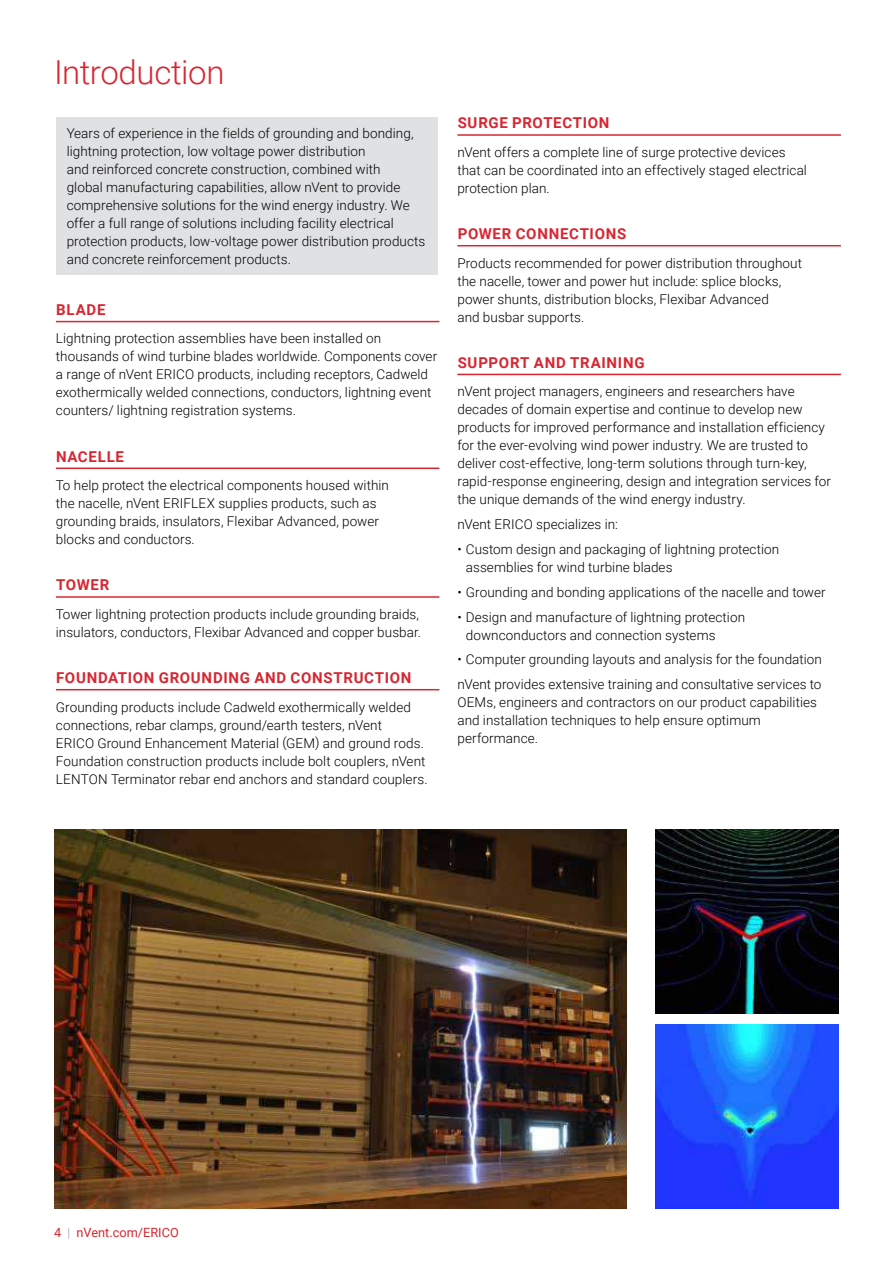
<style>
.page{position:relative;width:893px;height:1263px;background:#fff}
.page>*{position:absolute;margin:0;border:0;box-sizing:border-box;transform-origin:0 0}
.t1{font:300 33px "Roboto";letter-spacing:-.01em;color:#d82631}
.t2{font:700 15px "Roboto";letter-spacing:.05em;color:#d82631}
.t3{font:300 13.5px/18px "Roboto";letter-spacing:.005em;color:#000}
.t4{font:12.75px "Roboto";color:#d82631}
.s1{font-weight:300;color:#90959e}
</style>
<div class="page">
<hr style="left:56px;top:321px;width:383px;height:1px;background:#d82631">
<hr style="left:56px;top:467px;width:383px;height:2px;background:#d82631">
<hr style="left:56px;top:596px;width:383px;height:2px;background:#d82631">
<hr style="left:56px;top:689px;width:383px;height:1px;background:#d82631">
<div style="left:56px;top:117px;width:382px;height:158px;background:#e0e1e3"></div>
<hr style="left:457px;top:134px;width:384px;height:2px;background:#d82631">
<hr style="left:457px;top:245px;width:384px;height:1px;background:#d82631">
<hr style="left:457px;top:374px;width:384px;height:1px;background:#d82631">
<img style="left:655px;top:829px;width:184px;height:184px">
<img style="left:54px;top:829px;width:573px;height:380px">
<img style="left:655px;top:1025px;width:184px;height:183px">
<h1 class="t1" style="left:54px;top:58px;width:172px">Introduction</h1>
<p class="t3" style="left:67px;top:125px;width:360px">Years of experience in the fields of grounding and bonding, lightning protection, low voltage power distribution<br>and reinforced concrete construction, combined with<br>global manufacturing capabilities, allow nVent to provide comprehensive solutions for the wind energy industry. We offer a full range of solutions including facility electrical protection products, low-voltage power distribution products and concrete reinforcement products.</p>
<p class="t2" style="left:56px;top:303px;width:51px">BLADE</p>
<p class="t3" style="left:56px;top:331px;width:383px">Lightning protection assemblies have been installed on thousands of wind turbine blades worldwide. Components cover a range of nVent ERICO products, including receptors, Cadweld exothermically welded connections, conductors, lightning event counters/ lightning registration systems.</p>
<p class="t2" style="left:56px;top:450px;width:69px">NACELLE</p>
<p class="t3" style="left:56px;top:477px;width:335px">To help protect the electrical components housed within the nacelle, nVent ERIFLEX supplies products, such as grounding braids, insulators, Flexibar Advanced, power blocks and conductors.</p>
<p class="t2" style="left:56px;top:578px;width:55px">TOWER</p>
<p class="t3" style="left:56px;top:606px;width:367px">Tower lightning protection products include grounding braids, insulators, conductors, Flexibar Advanced and copper busbar.</p>
<p class="t2" style="left:56px;top:671px;width:357px">FOUNDATION GROUNDING AND CONSTRUCTION</p>
<p class="t3" style="left:56px;top:699px;width:373px">Grounding products include Cadweld exothermically welded connections, rebar clamps, ground/earth testers, nVent<br>ERICO Ground Enhancement Material (GEM) and ground rods.<br>Foundation construction products include bolt couplers, nVent LENTON Terminator rebar end anchors and standard couplers.</p>
<p class="t2" style="left:458px;top:116px;width:153px">SURGE PROTECTION</p>
<p class="t3" style="left:457px;top:144px;width:351px">nVent offers a complete line of surge protective devices that can be coordinated into an effectively staged electrical protection plan.</p>
<p class="t2" style="left:458px;top:227px;width:170px">POWER CONNECTIONS</p>
<p class="t3" style="left:457px;top:255px;width:346px">Products recommended for power distribution throughout the nacelle, tower and power hut include: splice blocks, power shunts, distribution blocks, Flexibar Advanced<br>and busbar supports.</p>
<p class="t2" style="left:458px;top:356px;width:188px">SUPPORT AND TRAINING</p>
<p class="t3" style="left:457px;top:383px;width:375px">nVent project managers, engineers and researchers have decades of domain expertise and continue to develop new products for improved performance and installation efficiency for the ever-evolving wind power industry. We are trusted to deliver cost-effective, long-term solutions through turn-key, rapid-response engineering, design and integration services for the unique demands of the wind energy industry.</p>
<p class="t3" style="left:457px;top:516px;width:162px">nVent ERICO specializes in:</p>
<p class="t3" style="left:466px;top:541px;width:315px;text-indent:-9px">• Custom design and packaging of lightning protection assemblies for wind turbine blades</p>
<p class="t3" style="left:457px;top:584px;width:370px">• Grounding and bonding applications of the nacelle and tower</p>
<p class="t3" style="left:466px;top:609px;width:281px;text-indent:-9px">• Design and manufacture of lightning protection downconductors and connection systems</p>
<p class="t3" style="left:457px;top:648px;width:366px;line-height:24.8px">• Computer grounding layouts and analysis for the foundation nVent provides extensive training and consultative services to</p>
<p class="t3" style="left:457px;top:694px;width:361px">OEMs, engineers and contractors on our product capabilities and installation techniques to help ensure optimum performance.</p>
<p class="t4" style="left:54px;top:1227px;width:126px">4 <span class="s1">|</span> nVent.com/ERICO</p>
</div>
